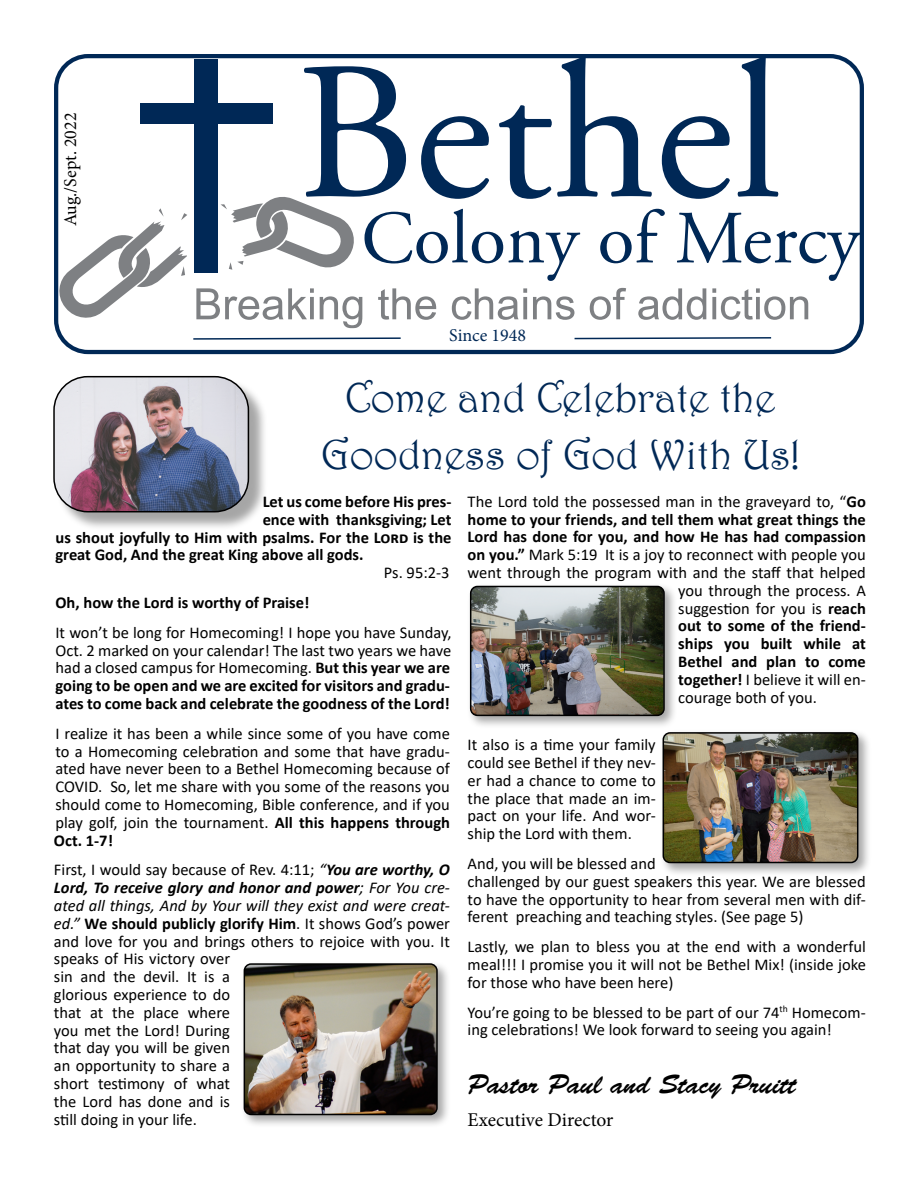
<style>
.page{position:relative;width:918px;height:1188px;background:#fff}
.page>*{position:absolute;margin:0;border:0;box-sizing:border-box;transform-origin:0 0}
.t1{font:42px/57.3px "Harrington";color:#002856;text-align:center}
.t2{font:27px "Brush Script Std";color:#000}
.t3{font:19.5px "Minion Pro";color:#000}
.t4{font:18px "Minion Pro";color:#000}
.t5{font:18px "Minion Pro";color:#002856}
.t6{font:16.5px/17.9px "Calibri";color:#000;text-align:justify}
.t7{font:700 16.5px "Calibri";color:#000}
.s1{font-weight:700}
.s2{font-style:italic}
.s3{font-weight:700;font-style:italic}
</style>
<div class="page">
<svg style="left:59px;top:208px;width:128px;height:110px"></svg>
<div style="left:195px;top:59px;width:23px;height:214px;background:#002856"></div>
<div style="left:140px;top:104px;width:132px;height:20px;background:#002856"></div>
<svg style="left:221px;top:59px;width:638px;height:222px"></svg>
<svg style="left:196px;top:288px;width:118px;height:32px"></svg>
<svg style="left:320px;top:296px;width:42px;height:32px"></svg>
<svg style="left:378px;top:288px;width:58px;height:32px"></svg>
<svg style="left:452px;top:288px;width:75px;height:32px"></svg>
<svg style="left:533px;top:296px;width:41px;height:24px"></svg>
<svg style="left:590px;top:288px;width:36px;height:32px"></svg>
<svg style="left:638px;top:288px;width:68px;height:32px"></svg>
<svg style="left:712px;top:288px;width:96px;height:32px"></svg>
<div style="left:54px;top:54px;width:810px;height:300px;border:4px solid #002856;border-radius:32px"></div>
<svg style="left:193px;top:337px;width:208px;height:3px"></svg>
<svg style="left:574px;top:337px;width:198px;height:3px"></svg>
<div style="left:55px;top:378px;width:213px;height:153px;background:#000;opacity:.35"></div>
<img style="left:54px;top:377px;width:194px;height:135px">
<div style="left:53px;top:376px;width:196px;height:136px;border:2px solid #000;border-radius:34px"></div>
<div style="left:466px;top:582px;width:211px;height:147px;background:#000;opacity:.35"></div>
<img style="left:471px;top:586px;width:193px;height:129px">
<div style="left:470px;top:586px;width:195px;height:130px;border:2px solid #000;border-radius:7px"></div>
<div style="left:659px;top:729px;width:212px;height:147px;background:#000;opacity:.35"></div>
<img style="left:663px;top:733px;width:195px;height:129px">
<div style="left:663px;top:732px;width:195px;height:131px;border:2px solid #000;border-radius:7px"></div>
<div style="left:240px;top:960px;width:211px;height:168px;background:#000;opacity:.35"></div>
<img style="left:244px;top:964px;width:193px;height:150px">
<div style="left:244px;top:963px;width:194px;height:152px;border:2px solid #000;border-radius:7px"></div>
<p class="t4" style="left:58px;top:226px;width:115px;rotate:-90deg">Aug./Sept. 2022</p>
<p class="t5" style="left:449px;top:323px;width:78px">Since 1948</p>
<h1 class="t1" style="left:321px;top:368px;width:480px">Come and Celebrate the<br>Goodness of God With Us!</h1>
<p class="t7" style="left:263px;top:490px;width:190px">Let us come before His pres-</p>
<p class="t7" style="left:263px;top:508px;width:190px">ence with thanksgiving; Let</p>
<p class="t7" style="left:55px;top:525px;width:398px">us shout joyfully to Him with psalms. For the Lord is the</p>
<p class="t7" style="left:55px;top:543px;width:310px">great God, And the great King above all gods.</p>
<p class="t6" style="left:384px;top:563px;width:67px">Ps. 95:2-3</p>
<p class="t7" style="left:55px;top:591px;width:256px">Oh, how the Lord is worthy of Praise!</p>
<p class="t6" style="left:55px;top:623px;width:398px">It won’t be long for Homecoming! I hope you have Sunday, Oct. 2 marked on your calendar! The last two years we have had a closed campus for Homecoming. <span class="s1">But this year we are going to be open and we are excited for visitors and gradu&shy;ates to come back and celebrate the goodness of the Lord!</span></p>
<p class="t6" style="left:54px;top:724px;width:398px">I realize it has been a while since some of you have come to a Homecoming celebration and some that have gradu&shy;ated have never been to a Bethel Homecoming because of COVID. So, let me share with you some of the reasons you should come to Homecoming, Bible conference, and if you play golf, join the tournament. <span class="s1">All this happens through Oct. 1-7!</span></p>
<p class="t6" style="left:54px;top:861px;width:397px;text-align:left">First, I would say because of Rev. 4:11; <span class="s2">“</span><span class="s3">You are worthy, O Lord, To receive glory and honor and power</span><span class="s2">; For You cre&shy;ated all things, And by Your will they exist and were creat&shy;ed.”</span> <span class="s1">We should publicly glorify Him</span>. It shows God’s power and love for you and brings others to rejoice with you. It speaks of His victory over<br>sin and the devil. It is a<br>glorious experience to do<br>that at the place where<br>you met the Lord! During<br>that day you will be given<br>an opportunity to share a<br>short testimony of what<br>the Lord has done and is<br>still doing in your life.</p>
<p class="t6" style="left:468px;top:492px;width:400px">The Lord told the possessed man in the graveyard to, “<span class="s1">Go</span></p>
<p class="t7" style="left:468px;top:507px;width:400px">home to your friends, and tell them what great things the</p>
<p class="t7" style="left:468px;top:525px;width:400px">Lord has done for you, and how He has had compassion</p>
<p class="t6" style="left:468px;top:545px;width:400px"><span class="s1">on you.”</span> Mark 5:19 It is a joy to reconnect with people you</p>
<p class="t6" style="left:468px;top:563px;width:400px">went through the program with and the staff that helped</p>
<p class="t6" style="left:678px;top:581px;width:189px">you through the process. A</p>
<p class="t6" style="left:678px;top:599px;width:189px">suggestion for you is <span class="s1">reach</span></p>
<p class="t7" style="left:678px;top:614px;width:189px">out to some of the friend-</p>
<p class="t7" style="left:678px;top:632px;width:189px">ships you built while at</p>
<p class="t7" style="left:678px;top:650px;width:189px">Bethel and plan to come</p>
<p class="t6" style="left:678px;top:670px;width:189px"><span class="s1">together!</span> I believe it will en-</p>
<p class="t6" style="left:678px;top:688px;width:140px">courage both of you.</p>
<p class="t6" style="left:468px;top:735px;width:190px">It also is a time your family could see Bethel if they nev&shy;er had a chance to come to the place that made an im&shy;pact on your life. And wor&shy;ship the Lord with them.</p>
<p class="t6" style="left:468px;top:854px;width:400px;text-align:left">And, you will be blessed and<br>challenged by our guest speakers this year. We are blessed to have the opportunity to hear from several men with dif&shy;ferent preaching and teaching styles. (See page 5)</p>
<p class="t6" style="left:468px;top:937px;width:400px">Lastly, we plan to bless you at the end with a wonderful meal!!! I promise you it will not be Bethel Mix! (inside joke for those who have been here)</p>
<p class="t6" style="left:468px;top:1003px;width:400px">You’re going to be blessed to be part of our 74<sup>th</sup> Homecom&shy;ing celebrations! We look forward to seeing you again!</p>
<h2 class="t2" style="left:468px;top:1070px;width:330px">Pastor Paul and Stacy Pruitt</h2>
<p class="t3" style="left:468px;top:1107px;width:147px">Executive Director</p>
</div>
